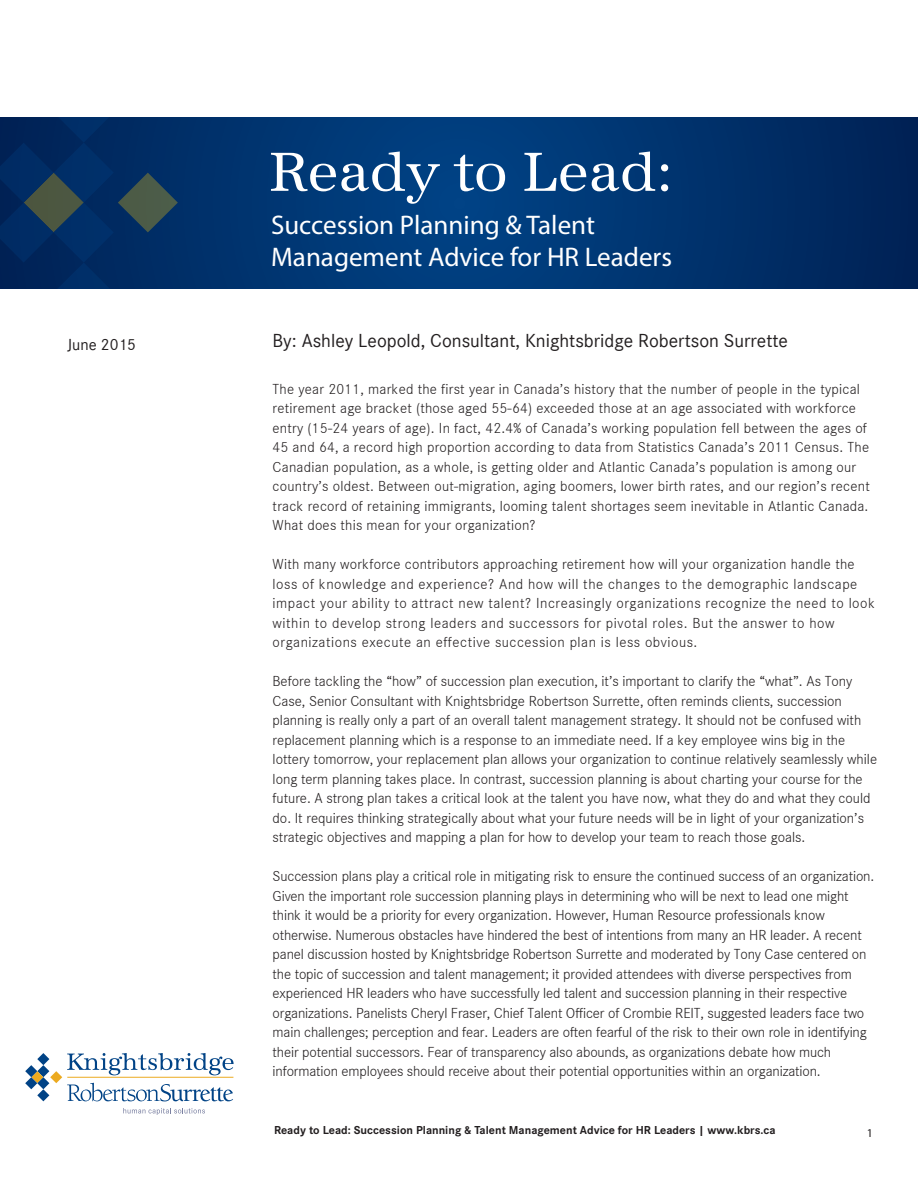
<style>
.page{position:relative;width:918px;height:1188px;background:#fff}
.page>*{position:absolute;margin:0;border:0;box-sizing:border-box;transform-origin:0 0}
.t1{font:57px "URW Antiqua T";color:#fff}
.t2{font:27px/32.4px "Myriad Pro";color:#fff}
.t3{font:19.5px "Corporate S";color:#231f20}
.t4{font:16.5px "Corporate S";color:#231f20}
.t5{font:300 15px/19.5px "Corporate S";color:#231f20}
.t6{font:300 15px/19.5px "Corporate S";letter-spacing:.035em;color:#231f20}
.t7{font:700 12px "Corporate S";color:#231f20}
.t8{font:12px "Myriad Pro";color:#231f20}
</style>
<div class="page">
<svg style="left:178px;top:117px;width:740px;height:172px;background:#003470"></svg>
<svg style="left:0;top:117px;width:178px;height:172px;background:#082f5d"></svg>
<svg style="left:123px;top:1108px;width:82px;height:7px"></svg>
<svg style="left:25px;top:1053px;width:209px;height:48px"></svg>
<h1 class="t1" style="left:268px;top:140px;width:405px">Ready to Lead:</h1>
<h2 class="t2" style="left:271px;top:208px;width:402px">Succession Planning &amp; Talent<br>Management Advice for HR Leaders</h2>
<p class="t4" style="left:68px;top:334px;width:70px">June 2015</p>
<h3 class="t3" style="left:273px;top:328px;width:517px">By: Ashley Leopold, Consultant, Knightsbridge Robertson Surrette</h3>
<p class="t5" style="left:273px;top:378px;width:599px">The year 2011, marked the first year in Canada’s history that the number of people in the typical retirement age bracket (those aged 55-64) exceeded those at an age associated with workforce entry (15-24 years of age). In fact, 42.4% of Canada’s working population fell between the ages of 45 and 64, a record high proportion according to data from Statistics Canada’s 2011 Census. The Canadian population, as a whole, is getting older and Atlantic Canada’s population is among our country’s oldest. Between out-migration, aging boomers, lower birth rates, and our region’s recent track record of retaining immigrants, looming talent shortages seem inevitable in Atlantic Canada.<br>What does this mean for your organization?</p>
<p class="t6" style="left:273px;top:554px;width:604px">With many workforce contributors approaching retirement how will your organization handle the loss of knowledge and experience? And how will the changes to the demographic landscape impact your ability to attract new talent? Increasingly organizations recognize the need to look within to develop strong leaders and successors for pivotal roles. But the answer to how organizations execute an effective succession plan is less obvious.</p>
<p class="t5" style="left:273px;top:671px;width:606px">Before tackling the “how” of succession plan execution, it’s important to clarify the “what”. As Tony Case, Senior Consultant with Knightsbridge Robertson Surrette, often reminds clients, succession planning is really only a part of an overall talent management strategy. It should not be confused with replacement planning which is a response to an immediate need. If a key employee wins big in the lottery tomorrow, your replacement plan allows your organization to continue relatively seamlessly while long term planning takes place. In contrast, succession planning is about charting your course for the future. A strong plan takes a critical look at the talent you have now, what they do and what they could do. It requires thinking strategically about what your future needs will be in light of your organization’s strategic objectives and mapping a plan for how to develop your team to reach those goals.</p>
<p class="t5" style="left:273px;top:866px;width:603px">Succession plans play a critical role in mitigating risk to ensure the continued success of an organization.<br>Given the important role succession planning plays in determining who will be next to lead one might think it would be a priority for every organization. However, Human Resource professionals know otherwise. Numerous obstacles have hindered the best of intentions from many an HR leader. A recent panel discussion hosted by Knightsbridge Robertson Surrette and moderated by Tony Case centered on the topic of succession and talent management; it provided attendees with diverse perspectives from experienced HR leaders who have successfully led talent and succession planning in their respective organizations. Panelists Cheryl Fraser, Chief Talent Officer of Crombie REIT, suggested leaders face two main challenges; perception and fear. Leaders are often fearful of the risk to their own role in identifying their potential successors. Fear of transparency also abounds, as organizations debate how much information employees should receive about their potential opportunities within an organization.</p>
<p class="t7" style="left:274px;top:1122px;width:503px">Ready to Lead: Succession Planning &amp; Talent Management Advice for HR Leaders | www.kbrs.ca</p>
<p class="t8" style="left:867px;top:1126px;width:8px">1</p>
</div>
